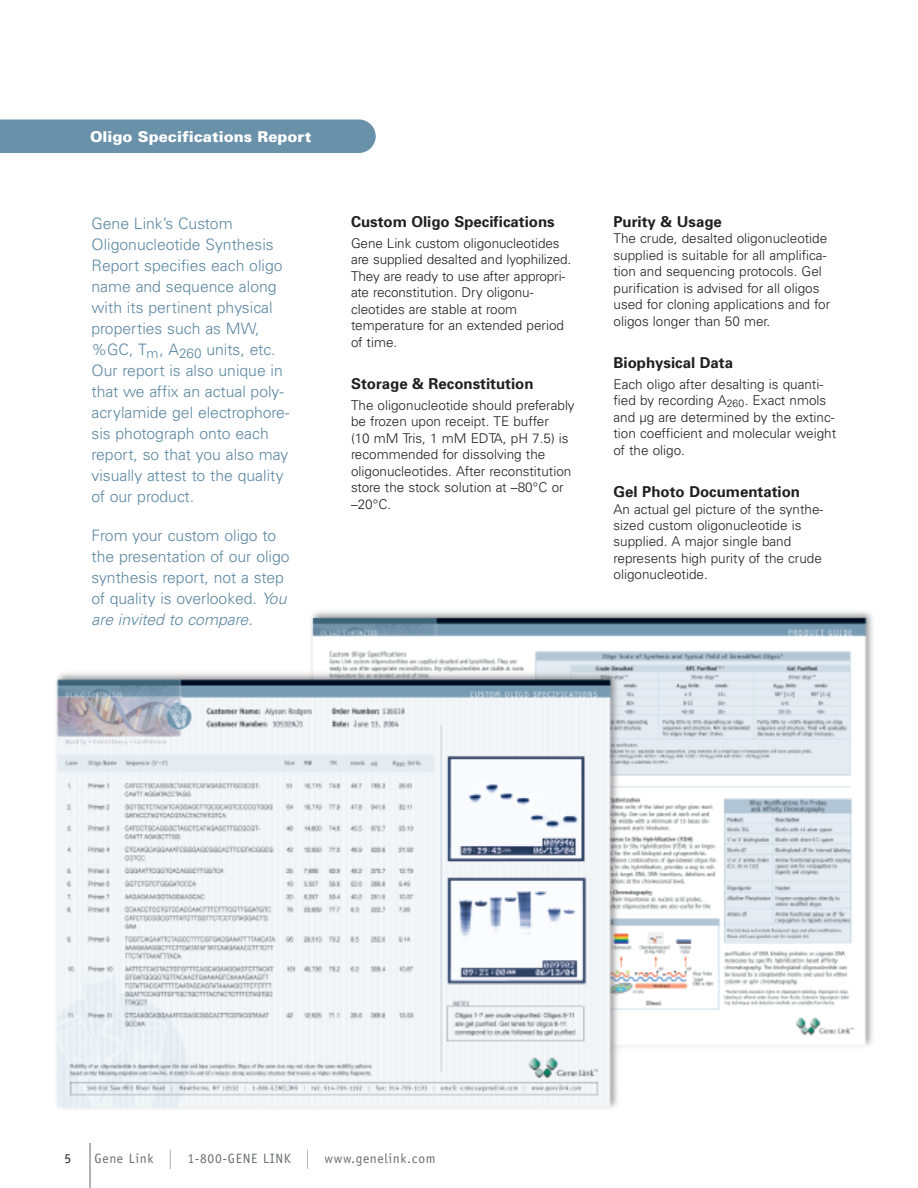
<style>
.page{position:relative;width:918px;height:1188px;background:#fff}
.page>*{position:absolute;margin:0;border:0;box-sizing:border-box;transform-origin:0 0}
.t1{font:300 15.75px/21px "Univers";color:#5c87a1}
.t2{font:700 15px "Univers";color:#231f20}
.t3{font:900 15px "Univers";color:#fff}
.t4{font:300 13.5px/16.5px "Univers";color:#231f20}
.t5{font:13.5px "Officina Sans";letter-spacing:.05em;color:#6c6d70}
.t6{font:13.5px "Officina Sans";color:#231f20}
.s1{font-style:italic}
.s2{font-family:"Helvetica Neue";font-weight:100;font-stretch:condensed;font-size:27px}
</style>
<div class="page">
<img style="left:56px;top:611px;width:817px;height:498px">
<div style="left:0;top:120px;width:376px;height:33px;background:#6991aa"></div>
<hr style="left:89px;top:1143px;width:2px;height:45px;background:#6c6d70">
<p class="t3" style="left:90px;top:131px;width:223px">Oligo Specifications Report</p>
<p class="t1" style="left:92px;top:214px;width:199px">Gene Link’s Custom<br>Oligonucleotide Synthesis<br>Report specifies each oligo name and sequence along with its pertinent physical properties such as MW, %GC, T<sub>m</sub>, A<sub>260</sub> units, etc.<br>Our report is also unique in that we affix an actual poly&shy;acrylamide gel electrophore&shy;sis photograph onto each report, so that you also may visually attest to the quality of our product.</p>
<p class="t1" style="left:92px;top:526px;width:200px">From your custom oligo to the presentation of our oligo synthesis report, not a step of quality is overlooked. <span class="s1">You are invited to compare.</span></p>
<p class="t2" style="left:351px;top:216px;width:205px">Custom Oligo Specifications</p>
<p class="t4" style="left:351px;top:236px;width:222px">Gene Link custom oligonucleotides are supplied desalted and lyophilized.<br>They are ready to use after appropri&shy;ate reconstitution. Dry oligonu&shy;cleotides are stable at room temperature for an extended period of time.</p>
<p class="t2" style="left:351px;top:378px;width:184px">Storage &amp; Reconstitution</p>
<p class="t4" style="left:351px;top:398px;width:225px">The oligonucleotide should preferably be frozen upon receipt. TE buffer<br>(10 mM Tris, 1 mM EDTA, pH 7.5) is recommended for dissolving the oligonucleotides. After reconstitution store the stock solution at –80°C or –20°C.</p>
<p class="t2" style="left:614px;top:216px;width:110px">Purity &amp; Usage</p>
<p class="t4" style="left:614px;top:232px;width:218px">The crude, desalted oligonucleotide supplied is suitable for all amplifica&shy;tion and sequencing protocols. Gel purification is advised for all oligos used for cloning applications and for oligos longer than 50 mer.</p>
<p class="t2" style="left:614px;top:357px;width:121px">Biophysical Data</p>
<p class="t4" style="left:614px;top:377px;width:224px">Each oligo after desalting is quanti&shy;fied by recording A<sub>260</sub>. Exact nmols and µg are determined by the extinc&shy;tion coefficient and molecular weight of the oligo.</p>
<p class="t2" style="left:614px;top:486px;width:188px">Gel Photo Documentation</p>
<p class="t4" style="left:614px;top:502px;width:211px">An actual gel picture of the synthe&shy;sized custom oligonucleotide is supplied. A major single band represents high purity of the crude oligonucleotide.</p>
<p class="t6" style="left:64px;top:1153px;width:8px">5</p>
<p class="t5" style="left:95px;top:1153px;width:343px">Gene Link <span class="s2">l</span> 1-800-GENE LINK <span class="s2">l</span> www.genelink.com</p>
</div>
